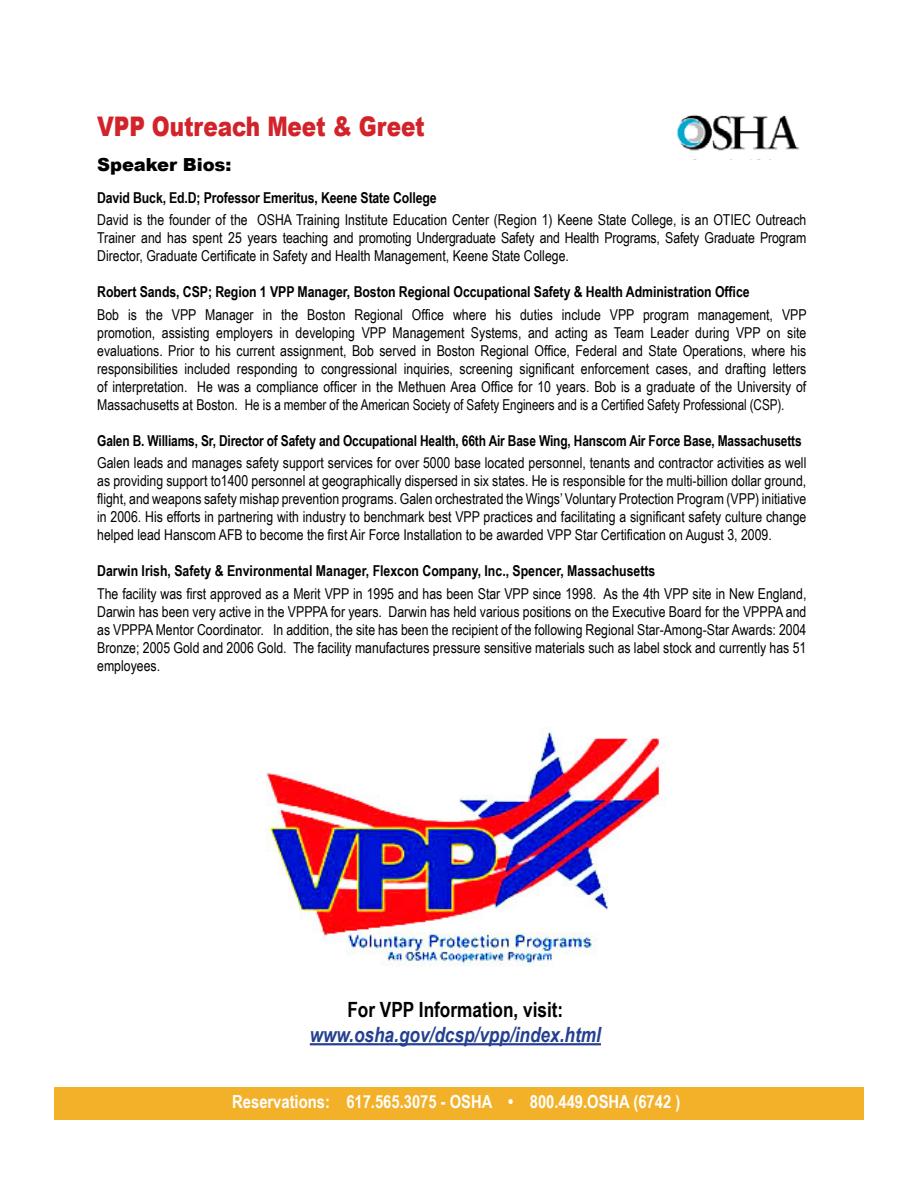
<style>
.page{position:relative;width:918px;height:1188px;background:#fff}
.page>*{position:absolute;margin:0;border:0;box-sizing:border-box;transform-origin:0 0}
.t1{font:900 27px "Arial";letter-spacing:-.005em;color:#d2232a;scale:.8 1}
.t2{font:italic 700 21px "Arial Narrow";color:#25408f}
.t3{font:700 21px "Arial Narrow";color:#000}
.t4{font:700 18px "Arial Narrow";color:#fff}
.t5{font:900 18px "Arial";letter-spacing:-.005em;color:#000}
.t6{font:15px/18px "Arial Narrow";color:#000;text-align:justify}
.t7{font:700 15px "Arial Narrow";letter-spacing:-.005em;color:#000}
</style>
<div class="page">
<img style="left:265px;top:729px;width:401px;height:237px">
<img style="left:677px;top:115px;width:123px;height:36px">
<div style="left:54px;top:1088px;width:810px;height:32px;background:#f3b12a"></div>
<hr style="left:310px;top:1043px;width:291px;height:2px;background:#25408f">
<h1 class="t1" style="left:97px;top:107px;width:411px">VPP Outreach Meet &amp; Greet</h1>
<p class="t5" style="left:97px;top:152px;width:136px">Speaker Bios:</p>
<p class="t7" style="left:97px;top:186px;width:341px">David Buck, Ed.D; Professor Emeritus, Keene State College</p>
<p class="t6" style="left:97px;top:211px;width:711px">David is the founder of the OSHA Training Institute Education Center (Region 1) Keene State College, is an OTIEC Outreach Trainer and has spent 25 years teaching and promoting Undergraduate Safety and Health Programs, Safety Graduate Program Director, Graduate Certificate in Safety and Health Management, Keene State College.</p>
<p class="t7" style="left:97px;top:281px;width:654px">Robert Sands, CSP; Region 1 VPP Manager, Boston Regional Occupational Safety &amp; Health Administration Office</p>
<p class="t6" style="left:97px;top:305px;width:711px">Bob is the VPP Manager in the Boston Regional Office where his duties include VPP program management, VPP promotion, assisting employers in developing VPP Management Systems, and acting as Team Leader during VPP on site evaluations. Prior to his current assignment, Bob served in Boston Regional Office, Federal and State Operations, where his responsibilities included responding to congressional inquiries, screening significant enforcement cases, and drafting letters of interpretation. He was a compliance officer in the Methuen Area Office for 10 years. Bob is a graduate of the University of Massachusetts at Boston. He is a member of the American Society of Safety Engineers and is a Certified Safety Professional (CSP).</p>
<p class="t7" style="left:97px;top:429px;width:706px">Galen B. Williams, Sr, Director of Safety and Occupational Health, 66th Air Base Wing, Hanscom Air Force Base, Massachusetts</p>
<p class="t6" style="left:97px;top:454px;width:711px">Galen leads and manages safety support services for over 5000 base located personnel, tenants and contractor activities as well as providing support to1400 personnel at geographically dispersed in six states. He is responsible for the multi-billion dollar ground, flight, and weapons safety mishap prevention programs. Galen orchestrated the Wings’ Voluntary Protection Program (VPP) initiative in 2006. His efforts in partnering with industry to benchmark best VPP practices and facilitating a significant safety culture change helped lead Hanscom AFB to become the first Air Force Installation to be awarded VPP Star Certification on August 3, 2009.</p>
<p class="t7" style="left:97px;top:560px;width:560px">Darwin Irish, Safety &amp; Environmental Manager, Flexcon Company, Inc., Spencer, Massachusetts</p>
<p class="t6" style="left:97px;top:584px;width:711px">The facility was first approved as a Merit VPP in 1995 and has been Star VPP since 1998. As the 4th VPP site in New England, Darwin has been very active in the VPPPA for years. Darwin has held various positions on the Executive Board for the VPPPA and as VPPPA Mentor Coordinator. In addition, the site has been the recipient of the following Regional Star-Among-Star Awards: 2004<br>Bronze; 2005 Gold and 2006 Gold. The facility manufactures pressure sensitive materials such as label stock and currently has 51 employees.</p>
<h2 class="t3" style="left:347px;top:994px;width:217px">For VPP Information, visit:</h2>
<h2 class="t2" style="left:310px;top:1019px;width:293px">www.osha.gov/dcsp/vpp/index.html</h2>
<p class="t4" style="left:232px;top:1088px;width:449px">Reservations: 617.565.3075 - OSHA • 800.449.OSHA (6742 )</p>
</div>
